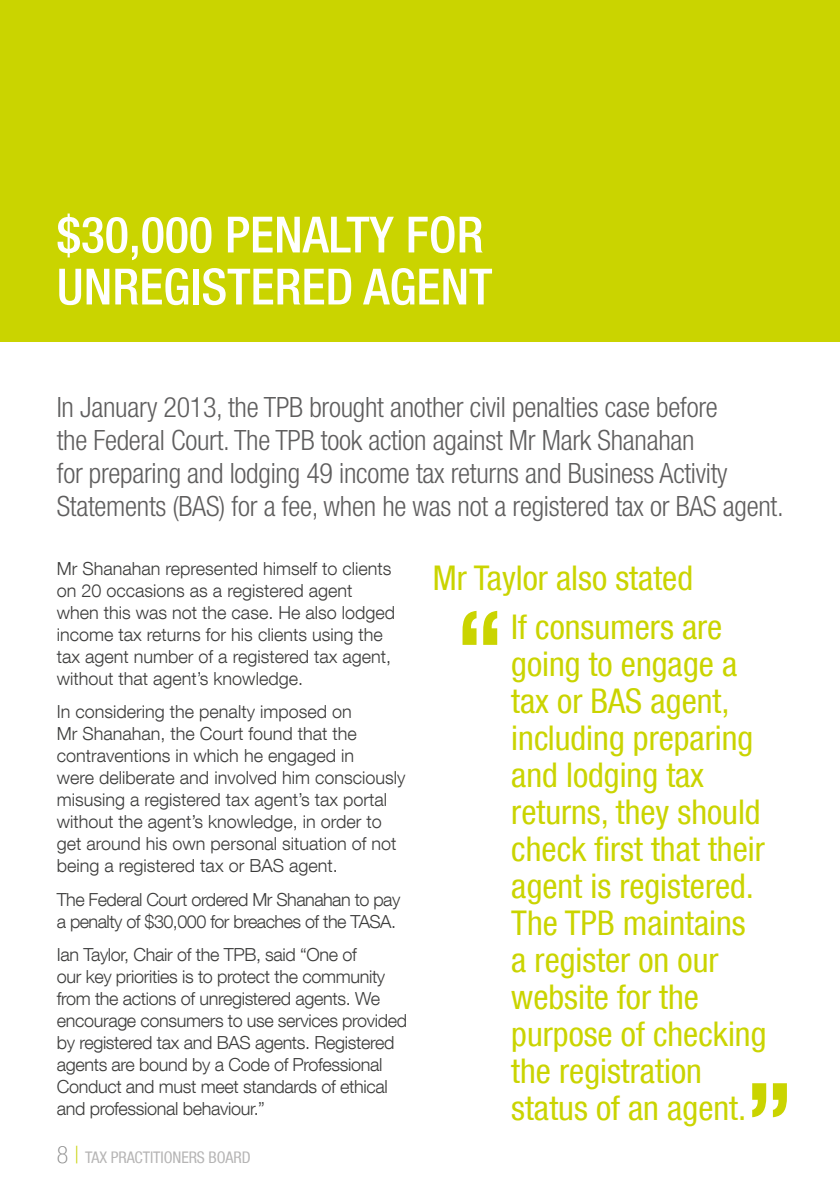
<style>
.page{position:relative;width:840px;height:1191px;background:#fff}
.page>*{position:absolute;margin:0;border:0;box-sizing:border-box;transform-origin:0 0}
.TPB___Heading_1{font:500 condensed 50px/52px "Helvetica Neue LT Com";color:#fff}
.TPB_-_pull_quote{font:condensed 34px/37px "Helvetica Neue LT Com";color:#cad400}
.TPB___Intro{font:300 condensed 28px/33px "Helvetica Neue LT Com";letter-spacing:-.01em;color:#5f5e5e}
.TPB___Body{font:300 18px/22px "Helvetica Neue LT Com";color:#3c3c3b}
.TPB___Body-2{font:300 18px/22px "Helvetica Neue LT Com";letter-spacing:-.02em;color:#3c3c3b}
.TPB___Body-3{font:300 18px/22px "Helvetica Neue LT Com";letter-spacing:-.03em;color:#3c3c3b}
.t1{font:condensed 16px "Helvetica Neue LT Com";letter-spacing:-.005em;color:#b6b5b5}
.s1{font-weight:100;font-size:24px;color:#878787}
.s2{font-weight:100;font-size:24px;color:#c6d000}
</style>
<div class="page">
<div style="left:0;top:0;width:839px;height:341px;background:#cad400"></div>
<svg style="left:462px;top:611px;width:35px;height:34px"></svg>
<svg style="left:752px;top:1083px;width:34px;height:34px"></svg>
<p class="TPB___Heading_1" style="left:57px;top:208px;width:437px">$30,000 PENALTY FOR<br>UNREGISTERED AGENT</p>
<p class="TPB___Intro" style="left:57px;top:390px;width:728px">In January 2013, the TPB brought another civil penalties case before<br>the Federal Court. The TPB took action against Mr Mark Shanahan<br>for preparing and lodging 49 income tax returns and Business Activity Statements (BAS) for a fee, when he was not a registered tax or BAS agent.</p>
<p class="TPB___Body" style="left:57px;top:557px;width:340px">Mr Shanahan represented himself to clients on 20 occasions as a registered agent when this was not the case. He also lodged income tax returns for his clients using the tax agent number of a registered tax agent, without that agent’s knowledge.</p>
<p class="TPB___Body" style="left:57px;top:700px;width:350px">In considering the penalty imposed on<br>Mr Shanahan, the Court found that the contraventions in which he engaged in<br>were deliberate and involved him consciously misusing a registered tax agent’s tax portal without the agent’s knowledge, in order to get around his own personal situation of not being a registered tax or BAS agent.</p>
<p class="TPB___Body-3" style="left:57px;top:888px;width:345px">The Federal Court ordered Mr Shanahan to pay a penalty of $30,000 for breaches of the TASA.</p>
<p class="TPB___Body-2" style="left:57px;top:943px;width:352px">Ian Taylor, Chair of the TPB, said “One of<br>our key priorities is to protect the community from the actions of unregistered agents. We encourage consumers to use services provided by registered tax and BAS agents. Registered agents are bound by a Code of Professional Conduct and must meet standards of ethical and professional behaviour.”</p>
<p class="t1" style="left:57px;top:1147px;width:195px"><span class="s1">8</span> <span class="s2">|</span> TAX PRACTITIONERS BOARD</p>
<p class="TPB_-_pull_quote" style="left:432px;top:559px;width:262px">Mr Taylor also stated</p>
<p class="TPB_-_pull_quote" style="left:511px;top:608px;width:256px">If consumers are going to engage a tax or BAS agent, including preparing and lodging tax returns, they should check first that their agent is registered.<br>The TPB maintains a register on our website for the purpose of checking the registration status of an agent.</p>
</div>
